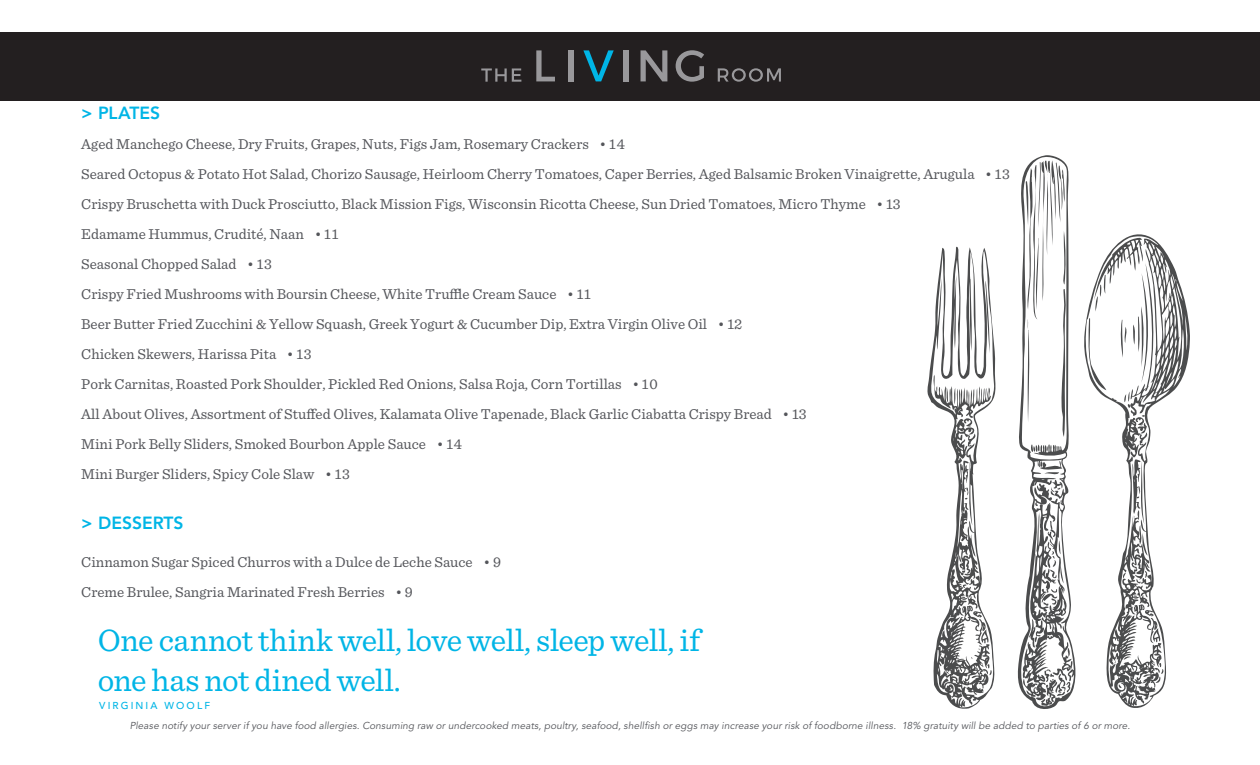
<style>
.page{position:relative;width:1260px;height:765px;background:#fff}
.page>*{position:absolute;margin:0;border:0;box-sizing:border-box;transform-origin:0 0}
.t1{font:32.5px/40.1px "Sentinel";letter-spacing:-.02em;color:#00b5e6}
.t2{font:800 17.5px "Avenir LT Std";color:#00b5e6}
.t3{font:15px "Sentinel";color:#54555a}
.t4{font:italic 10px "Avenir LT Std";letter-spacing:.015em;color:#54555a}
.t5{font:500 10px "Avenir LT Std";letter-spacing:.215em;color:#00b5e6}
</style>
<div class="page">
<div style="left:0;top:32px;width:1260px;height:69px;background:#231f20"></div>
<svg style="left:583px;top:50px;width:31px;height:31px"></svg>
<svg style="left:536px;top:50px;width:19px;height:31px"></svg>
<div style="left:568px;top:50px;width:5px;height:31px;background:#99989b"></div>
<div style="left:623px;top:50px;width:6px;height:31px;background:#99989b"></div>
<svg style="left:641px;top:50px;width:26px;height:31px"></svg>
<svg style="left:676px;top:50px;width:28px;height:32px"></svg>
<svg style="left:718px;top:68px;width:63px;height:14px"></svg>
<svg style="left:481px;top:68px;width:40px;height:14px"></svg>
<svg style="left:1084px;top:234px;width:106px;height:474px"></svg>
<svg style="left:1087px;top:237px;width:64px;height:197px"></svg>
<svg style="left:1132px;top:459px;width:12px;height:65px"></svg>
<svg style="left:1146px;top:617px;width:16px;height:26px"></svg>
<svg style="left:927px;top:246px;width:69px;height:463px"></svg>
<svg style="left:1017px;top:155px;width:59px;height:554px"></svg>
<p class="t2" style="left:81px;top:103px;width:81px">&gt; PLATES</p>
<p class="t3" style="left:81px;top:133px;width:545px">Aged Manchego Cheese, Dry Fruits, Grapes, Nuts, Figs Jam, Rosemary Crackers • 14</p>
<p class="t3" style="left:81px;top:163px;width:930px">Seared Octopus &amp; Potato Hot Salad, Chorizo Sausage, Heirloom Cherry Tomatoes, Caper Berries, Aged Balsamic Broken Vinaigrette, Arugula • 13</p>
<p class="t3" style="left:81px;top:193px;width:821px">Crispy Bruschetta with Duck Prosciutto, Black Mission Figs, Wisconsin Ricotta Cheese, Sun Dried Tomatoes, Micro Thyme • 13</p>
<p class="t3" style="left:81px;top:223px;width:259px">Edamame Hummus, Crudité, Naan • 11</p>
<p class="t3" style="left:81px;top:253px;width:192px">Seasonal Chopped Salad • 13</p>
<p class="t3" style="left:81px;top:283px;width:511px">Crispy Fried Mushrooms with Boursin Cheese, White Truffle Cream Sauce • 11</p>
<p class="t3" style="left:81px;top:313px;width:663px">Beer Butter Fried Zucchini &amp; Yellow Squash, Greek Yogurt &amp; Cucumber Dip, Extra Virgin Olive Oil • 12</p>
<p class="t3" style="left:81px;top:343px;width:232px">Chicken Skewers, Harissa Pita • 13</p>
<p class="t3" style="left:81px;top:373px;width:578px">Pork Carnitas, Roasted Pork Shoulder, Pickled Red Onions, Salsa Roja, Corn Tortillas • 10</p>
<p class="t3" style="left:81px;top:403px;width:727px">All About Olives, Assortment of Stuffed Olives, Kalamata Olive Tapenade, Black Garlic Ciabatta Crispy Bread • 13</p>
<p class="t3" style="left:81px;top:433px;width:382px">Mini Pork Belly Sliders, Smoked Bourbon Apple Sauce • 14</p>
<p class="t3" style="left:81px;top:463px;width:270px">Mini Burger Sliders, Spicy Cole Slaw • 13</p>
<p class="t2" style="left:81px;top:513px;width:104px">&gt; DESSERTS</p>
<p class="t3" style="left:81px;top:550px;width:421px">Cinnamon Sugar Spiced Churros with a Dulce de Leche Sauce • 9</p>
<p class="t3" style="left:81px;top:580px;width:333px">Creme Brulee, Sangria Marinated Fresh Berries • 9</p>
<p class="t1" style="left:98px;top:618px;width:604px">One cannot think well, love well, sleep well, if one has not dined well.</p>
<p class="t5" style="left:99px;top:700px;width:112px">VIRGINIA WOOLF</p>
<p class="t4" style="left:130px;top:720px;width:1002px">Please notify your server if you have food allergies. Consuming raw or undercooked meats, poultry, seafood, shellfish or eggs may increase your risk of foodborne illness. 18% gratuity will be added to parties of 6 or more.</p>
</div>
